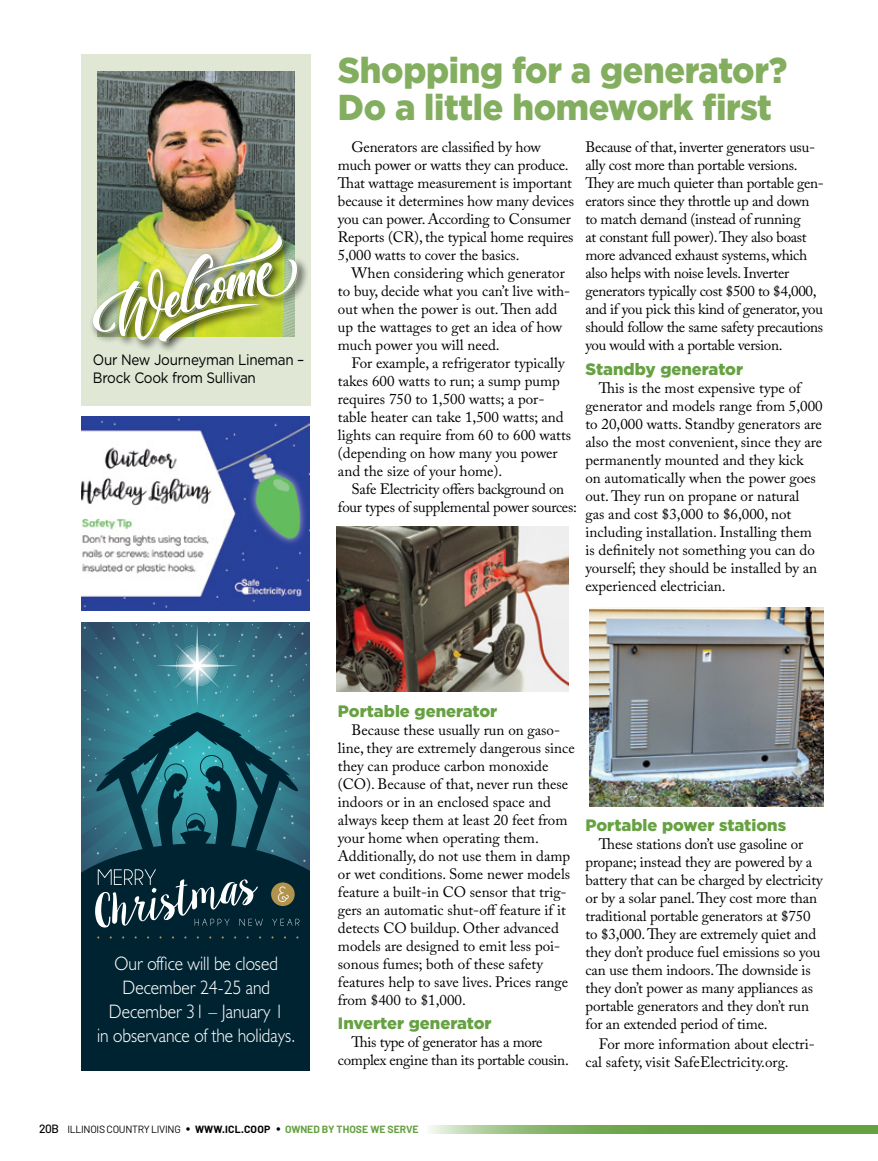
<style>
.page{position:relative;width:878px;height:1161px;background:#fff}
.page>*{position:absolute;margin:0;border:0;box-sizing:border-box;transform-origin:0 0}
.t1{font:900 36px/37.5px "Gotham";letter-spacing:-.01em;color:#84ae5f;scale:.95 1}
.t2{font:300 19.5px/24px "Humanist 521 BT";color:#fff;text-align:center;scale:.9 1}
.t3{font:900 16.5px "Gotham";color:#66a142}
.t4{font:15px/18px "Adobe Caslon Pro";letter-spacing:-.005em;color:#000}
.t5{font:15px/18.8px "Gotham";letter-spacing:-.02em;color:#000;scale:.9 1}
.t6{font:10.5px "Barlow";letter-spacing:-.03em;color:#000}
.s1{font-weight:500;font-size:12px}
.s2{font-size:15px}
.s3{font-weight:700}
.s4{font-weight:700;color:#66a142}
</style>
<div class="page">
<svg style="left:429px;top:1125px;width:449px;height:8px;background:#7eaf5f"></svg>
<div style="left:81px;top:928px;width:229px;height:143px;background:#002331"></div>
<div style="left:81px;top:54px;width:229px;height:352px;background:#e0e7d5"></div>
<img style="left:97px;top:71px;width:197px;height:161px">
<div style="left:89px;top:232px;width:220px;height:122px;background:#000;opacity:.75"></div>
<img style="left:93px;top:235px;width:205px;height:108px">
<img style="left:337px;top:527px;width:231px;height:164px">
<img style="left:589px;top:607px;width:235px;height:200px">
<img style="left:81px;top:416px;width:229px;height:194px">
<svg style="left:81px;top:622px;width:229px;height:306px;background:#2a616f"></svg>
<p class="t5" style="left:93px;top:350px;width:236px">Our New Journeyman Lineman –<br>Brock Cook from Sullivan</p>
<h1 class="t1" style="left:338px;top:51px;width:474px">Shopping for a generator?<br>Do a little homework first</h1>
<p class="t4" style="left:338px;top:138px;width:238px;text-indent:14px">Generators are classified by how much power or watts they can produce.<br>That wattage measurement is important because it determines how many devices you can power. According to Consumer Reports (CR), the typical home requires 5,000 watts to cover the basics.</p>
<p class="t4" style="left:338px;top:264px;width:234px;text-indent:14px">When considering which generator to buy, decide what you can’t live with&shy;out when the power is out. Then add up the wattages to get an idea of how much power you will need.</p>
<p class="t4" style="left:338px;top:354px;width:235px;text-indent:14px">For example, a refrigerator typically takes 600 watts to run; a sump pump requires 750 to 1,500 watts; a por&shy;table heater can take 1,500 watts; and lights can require from 60 to 600 watts (depending on how many you power and the size of your home).</p>
<p class="t4" style="left:338px;top:480px;width:240px;text-align:center">Safe Electricity offers background on four types of supplemental power sources:</p>
<p class="t4" style="left:585px;top:138px;width:240px">Because of that, inverter generators usu&shy;ally cost more than portable versions.<br>They are much quieter than portable gen&shy;erators since they throttle up and down to match demand (instead of running<br>at constant full power). They also boast more advanced exhaust systems, which also helps with noise levels. Inverter generators typically cost $500 to $4,000, and if you pick this kind of generator, you should follow the same safety precautions you would with a portable version.</p>
<p class="t3" style="left:585px;top:357px;width:159px">Standby generator</p>
<p class="t4" style="left:585px;top:378px;width:239px;text-indent:14px">This is the most expensive type of generator and models range from 5,000 to 20,000 watts. Standby generators are also the most convenient, since they are permanently mounted and they kick on automatically when the power goes out. They run on propane or natural<br>gas and cost $3,000 to $6,000, not including installation. Installing them is definitely not something you can do yourself; they should be installed by an experienced electrician.</p>
<h2 class="t2" style="left:97px;top:951px;width:222px">Our office will be closed<br>December 24-25 and<br>December 31 – January 1<br>in observance of the holidays.</h2>
<p class="t3" style="left:338px;top:699px;width:161px">Portable generator</p>
<p class="t4" style="left:338px;top:720px;width:238px;text-indent:14px">Because these usually run on gaso&shy;line, they are extremely dangerous since they can produce carbon monoxide (CO). Because of that, never run these indoors or in an enclosed space and always keep them at least 20 feet from your home when operating them.<br>Additionally, do not use them in damp or wet conditions. Some newer models feature a built-in CO sensor that trig&shy;gers an automatic shut-off feature if it detects CO buildup. Other advanced models are designed to emit less poi&shy;sonous fumes; both of these safety features help to save lives. Prices range from $400 to $1,000.</p>
<p class="t3" style="left:338px;top:1012px;width:155px">Inverter generator</p>
<p class="t4" style="left:338px;top:1033px;width:232px;text-indent:14px">This type of generator has a more complex engine than its portable cousin.</p>
<p class="t3" style="left:585px;top:814px;width:202px">Portable power stations</p>
<p class="t4" style="left:585px;top:835px;width:239px;text-indent:14px">These stations don’t use gasoline or propane; instead they are powered by a battery that can be charged by electricity or by a solar panel. They cost more than traditional portable generators at $750 to $3,000. They are extremely quiet and they don’t produce fuel emissions so you can use them indoors. The downside is they don’t power as many appliances as portable generators and they don’t run for an extended period of time.</p>
<p class="t4" style="left:585px;top:1035px;width:231px;text-indent:14px">For more information about electri&shy;cal safety, visit SafeElectricity.org.</p>
<p class="t6" style="left:39px;top:1123px;width:381px"><span class="s1">20b</span> ILLINOIS COUNTRY LIVING <span class="s2">•</span> <span class="s3">WWW.ICL.COOP</span> <span class="s2">•</span> <span class="s4">OWNED BY THOSE WE SERVE</span></p>
</div>
